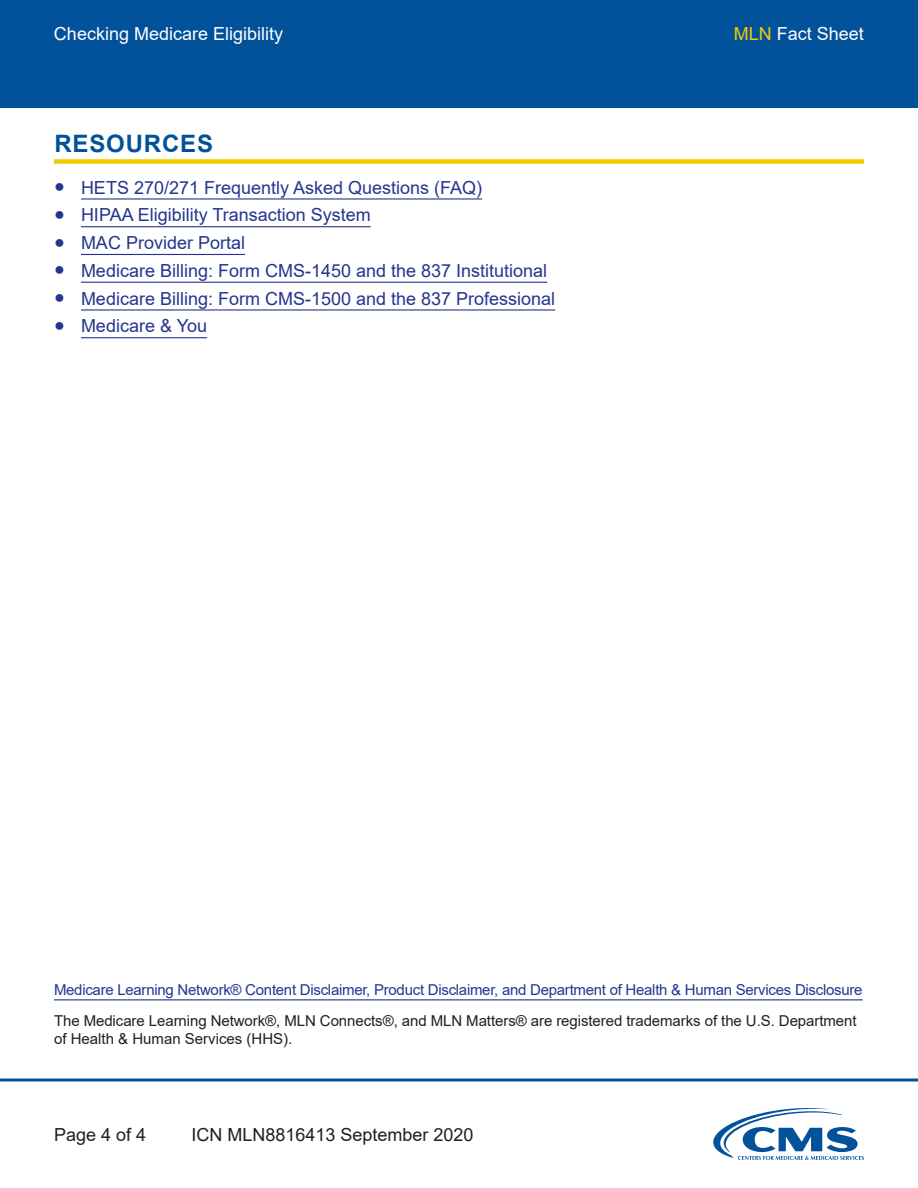
<style>
.page{position:relative;width:918px;height:1188px;background:#fff}
.page>*{position:absolute;margin:0;border:0;box-sizing:border-box;transform-origin:0 0}
.t1{font:700 24px "Arial";letter-spacing:.035em;color:#01529b}
.t2{font:18px "Arial";color:#25358f}
.t3{font:18px "Arial";color:#fff}
.t4{font:18px "Arial";color:#231f20}
.Disclaimer{font:15px/18px "Arial";letter-spacing:-.005em;color:#231f20}
.Disclaimer-2{font:15px "Arial";letter-spacing:-.02em;color:#25358f}
.s1{color:#f0cb02}
</style>
<div class="page">
<div style="left:0;top:0;width:918px;height:108px;background:#01529b"></div>
<svg style="left:0;top:1078px;width:918px;height:4px;background:#407db3"></svg>
<svg style="left:713px;top:1108px;width:151px;height:52px"></svg>
<div style="left:54px;top:159px;width:810px;height:5px;background:#f0cb02"></div>
<hr style="left:81px;top:198px;width:401px;height:2px;background:#25358f">
<hr style="left:81px;top:226px;width:290px;height:1px;background:#25358f">
<hr style="left:81px;top:254px;width:164px;height:1px;background:#25358f">
<hr style="left:81px;top:282px;width:466px;height:1px;background:#25358f">
<hr style="left:81px;top:309px;width:474px;height:2px;background:#25358f">
<hr style="left:81px;top:337px;width:126px;height:1px;background:#25358f">
<hr style="left:54px;top:999px;width:809px;height:1px;background:#25358f">
<p class="t3" style="left:54px;top:21px;width:231px">Checking Medicare Eligibility</p>
<p class="t3" style="left:734px;top:21px;width:132px"><span class="s1">MLN</span> Fact Sheet</p>
<h2 class="t1" style="left:54px;top:127px;width:160px">RESOURCES</h2>
<p class="t2" style="left:54px;top:175px;width:430px">● HETS 270/271 Frequently Asked Questions (FAQ)</p>
<p class="t2" style="left:54px;top:203px;width:318px">● HIPAA Eligibility Transaction System</p>
<p class="t2" style="left:54px;top:230px;width:193px">● MAC Provider Portal</p>
<p class="t2" style="left:54px;top:258px;width:495px">● Medicare Billing: Form CMS-1450 and the 837 Institutional</p>
<p class="t2" style="left:54px;top:286px;width:503px">● Medicare Billing: Form CMS-1500 and the 837 Professional</p>
<p class="t2" style="left:54px;top:314px;width:155px">● Medicare &amp; You</p>
<p class="Disclaimer-2" style="left:54px;top:979px;width:810px">Medicare Learning Network® Content Disclaimer, Product Disclaimer, and Department of Health &amp; Human Services Disclosure</p>
<p class="Disclaimer" style="left:54px;top:1012px;width:804px">The Medicare Learning Network®, MLN Connects®, and MLN Matters® are registered trademarks of the U.S. Department of Health &amp; Human Services (HHS).</p>
<p class="t4" style="left:54px;top:1122px;width:94px">Page 4 of 4</p>
<p class="t4" style="left:192px;top:1122px;width:284px">ICN MLN8816413 September 2020</p>
</div>
